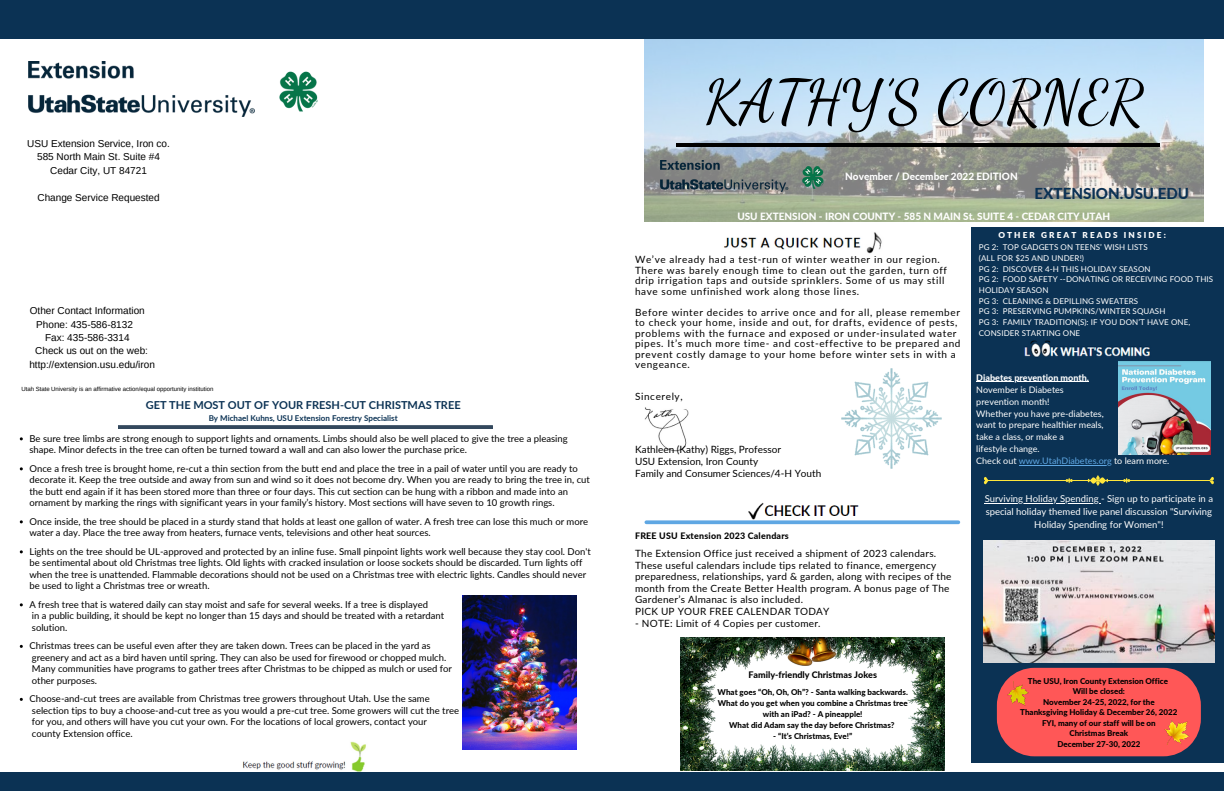
<style>
.page{position:relative;width:1224px;height:792px;background:#fff}
.page>*{position:absolute;margin:0;border:0;box-sizing:border-box;transform-origin:0 0}
.t1{font:60px "Dancing Script";color:#000}
.t2{font:800 15.1px "Lato";color:#0b3254}
.t3{font:700 11px "Lato";color:#0b3254}
.t4{font:10px/10.5px "Lato";letter-spacing:.06em;color:#000}
.t5{font:10px/11.6px "Lato";letter-spacing:.025em;color:#000}
.t6{font:10px/13.5px "Arimo";color:#000;text-align:center}
.t7{font:10px/12px "Lato";color:#000}
.t8{font:800 10px "Lato";color:#fff}
.t9{font:9.5px/11.5px "Lato";color:#000}
.t10{font:9.5px/12.8px "Lato";color:#fff;text-align:center}
.t11{font:9px/12px "Lato";color:#fff}
.t12{font:800 9px "Lato";color:#000}
.t13{font:800 9px "Lato";color:#fff}
.t14{font:800 8.9px "Lato";letter-spacing:.025em;color:#000}
.t15{font:900 8.2px "Lato";letter-spacing:.26em;color:#fff}
.t16{font:800 8px/10.5px "Lato";color:#000;text-align:center}
.t17{font:8px/10.7px "Lato";letter-spacing:.01em;color:#fff}
.t18{font:700 8px "Lato";color:#0b3254}
.t19{font:6px "Arimo";color:#000}
.s1{color:#5fa7e3}
</style>
<div class="page">
<img style="left:644px;top:39px;width:559px;height:183px">
<hr style="left:676px;top:144px;width:484px;height:2px;background:#000">
<img style="left:644px;top:407px;width:45px;height:45px">
<div style="left:972px;top:227px;width:198px;height:536px;background:#0b3254"></div>
<div style="left:1025px;top:227px;width:199px;height:536px;background:#0b3254"></div>
<img style="left:242px;top:741px;width:127px;height:32px">
<img style="left:1024px;top:340px;width:126px;height:18px">
<img style="left:724px;top:232px;width:158px;height:22px">
<img style="left:748px;top:502px;width:111px;height:18px">
<svg style="left:119px;top:425px;width:373px;height:4px"></svg>
<svg style="left:646px;top:520px;width:312px;height:4px"></svg>
<div style="left:0;top:0;width:1224px;height:21px;background:#0b3254"></div>
<div style="left:0;top:773px;width:1223px;height:18px;background:#0b3254"></div>
<div style="left:0;top:17px;width:1224px;height:22px;background:#0b3254"></div>
<img style="left:660px;top:161px;width:164px;height:31px">
<img style="left:28px;top:61px;width:290px;height:55px">
<svg style="left:997px;top:668px;width:204px;height:88px;background:#ed5456"></svg>
<img style="left:1119px;top:361px;width:92px;height:93px">
<img style="left:984px;top:540px;width:231px;height:123px">
<img style="left:681px;top:637px;width:264px;height:133px">
<img style="left:842px;top:368px;width:99px;height:100px">
<img style="left:463px;top:596px;width:114px;height:153px">
<hr style="left:986px;top:480px;width:224px;height:1px;background:#ffe63b">
<svg style="left:1088px;top:475px;width:20px;height:11px"></svg>
<svg style="left:1124px;top:479px;width:6px;height:3px"></svg>
<svg style="left:1066px;top:479px;width:6px;height:3px"></svg>
<svg style="left:1209px;top:477px;width:5px;height:7px"></svg>
<svg style="left:984px;top:477px;width:4px;height:7px"></svg>
<img style="left:1165px;top:720px;width:25px;height:25px">
<img style="left:1007px;top:682px;width:22px;height:23px">
<hr style="left:976px;top:381px;width:113px;height:1px;background:#fff">
<hr style="left:1019px;top:465px;width:93px;height:1px;background:#5fa7e3">
<hr style="left:985px;top:503px;width:116px;height:1px;background:#fff">
<p class="t6" style="left:27px;top:136px;width:144px">USU Extension Service, Iron co.<br>585 North Main St. Suite #4<br>Cedar City, UT 84721</p>
<p class="t6" style="left:37px;top:190px;width:124px">Change Service Requested</p>
<p class="t6" style="left:30px;top:304px;width:117px">Other Contact Information</p>
<p class="t6" style="left:36px;top:317px;width:98px">Phone: 435-586-8132</p>
<p class="t6" style="left:45px;top:331px;width:86px">Fax: 435-586-3314</p>
<p class="t6" style="left:35px;top:344px;width:114px">Check us out on the web:</p>
<p class="t6" style="left:29px;top:358px;width:127px">http://extension.usu.edu/iron</p>
<p class="t19" style="left:21px;top:386px;width:194px">Utah State University is an affirmative action/equal opportunity institution</p>
<p class="t3" style="left:146px;top:399px;width:317px">GET THE MOST OUT OF YOUR FRESH-CUT CHRISTMAS TREE</p>
<p class="t18" style="left:209px;top:414px;width:191px">By Michael Kuhns, USU Extension Forestry Specialist</p>
<p class="t9" style="left:29px;top:432px;width:540px">Be sure tree limbs are strong enough to support lights and ornaments. Limbs should also be well placed to give the tree a pleasing shape. Minor defects in the tree can often be turned toward a wall and can also lower the purchase price.</p>
<p class="t9" style="left:29px;top:462px;width:562px">Once a fresh tree is brought home, re-cut a thin section from the butt end and place the tree in a pail of water until you are ready to decorate it. Keep the tree outside and away from sun and wind so it does not become dry. When you are ready to bring the tree in, cut the butt end again if it has been stored more than three or four days. This cut section can be hung with a ribbon and made into an ornament by marking the rings with significant years in your family’s history. Most sections will have seven to 10 growth rings.</p>
<p class="t9" style="left:29px;top:515px;width:560px">Once inside, the tree should be placed in a sturdy stand that holds at least one gallon of water. A fresh tree can lose this much or more water a day. Place the tree away from heaters, furnace vents, televisions and other heat sources.</p>
<p class="t9" style="left:29px;top:545px;width:563px">Lights on the tree should be UL-approved and protected by an inline fuse. Small pinpoint lights work well because they stay cool. Don't be sentimental about old Christmas tree lights. Old lights with cracked insulation or loose sockets should be discarded. Turn lights off when the tree is unattended. Flammable decorations should not be used on a Christmas tree with electric lights. Candles should never be used to light a Christmas tree or wreath.</p>
<p class="t9" style="left:29px;top:598px;width:416px">A fresh tree that is watered daily can stay moist and safe for several weeks. If a tree is displayed<br>in a public building, it should be kept no longer than 15 days and should be treated with a retardant solution.</p>
<p class="t9" style="left:29px;top:640px;width:424px">Christmas trees can be useful even after they are taken down. Trees can be placed in the yard as greenery and act as a bird haven until spring. They can also be used for firewood or chopped mulch.<br>Many communities have programs to gather trees after Christmas to be chipped as mulch or used for other purposes.</p>
<p class="t9" style="left:29px;top:693px;width:431px">Choose-and-cut trees are available from Christmas tree growers throughout Utah. Use the same selection tips to buy a choose-and-cut tree as you would a pre-cut tree. Some growers will cut the tree for you, and others will have you cut your own. For the locations of local growers, contact your<br>county Extension office.</p>
<h1 class="t1" style="left:704px;top:66px;width:441px">KATHY’S CORNER</h1>
<p class="t8" style="left:845px;top:170px;width:174px">November / December 2022 EDITION</p>
<h2 class="t2" style="left:1035px;top:184px;width:156px">EXTENSION.USU.EDU</h2>
<p class="t8" style="left:737px;top:210px;width:375px">USU EXTENSION - IRON COUNTY - 585 N MAIN St. SUITE 4 - CEDAR CITY UTAH</p>
<p class="t15" style="left:998px;top:229px;width:169px">OTHER GREAT READS INSIDE:</p>
<p class="t4" style="left:635px;top:254px;width:313px">We’ve already had a test-run of winter weather in our region.<br>There was barely enough time to clean out the garden, turn off drip irrigation taps and outside sprinklers. Some of us may still have some unfinished work along those lines.</p>
<p class="t4" style="left:635px;top:307px;width:327px">Before winter decides to arrive once and for all, please remember to check your home, inside and out, for drafts, evidence of pests, problems with the furnace and exposed or under-insulated water pipes. It’s much more time- and cost-effective to be prepared and prevent costly damage to your home before winter sets in with a vengeance.</p>
<p class="t4" style="left:635px;top:391px;width:49px">Sincerely,</p>
<p class="t7" style="left:635px;top:443px;width:188px">Kathleen (Kathy) Riggs, Professor<br>USU Extension, Iron County<br>Family and Consumer Sciences/4-H Youth</p>
<p class="t14" style="left:635px;top:530px;width:155px">FREE USU Extension 2023 Calendars</p>
<p class="t5" style="left:635px;top:547px;width:318px">The Extension Office just received a shipment of 2023 calendars.<br>These useful calendars include tips related to finance, emergency preparedness, relationships, yard &amp; garden, along with recipes of the month from the Create Better Health program. A bonus page of The Gardener’s Almanac is also included.<br>PICK UP YOUR FREE CALENDAR TODAY</p>
<p class="t5" style="left:635px;top:617px;width:187px">- NOTE: Limit of 4 Copies per customer.</p>
<p class="t17" style="left:979px;top:242px;width:236px">PG 2: TOP GADGETS ON TEENS’ WISH LISTS<br>(ALL FOR $25 AND UNDER!)<br>PG 2: DISCOVER 4-H THIS HOLIDAY SEASON<br>PG 2: FOOD SAFETY --DONATING OR RECEIVING FOOD THIS HOLIDAY SEASON<br>PG 3: CLEANING &amp; DEPILLING SWEATERS<br>PG 3: PRESERVING PUMPKINS/WINTER SQUASH<br>PG 3: FAMILY TRADITION(S): IF YOU DON’T HAVE ONE, CONSIDER STARTING ONE</p>
<p class="t13" style="left:976px;top:372px;width:114px">Diabetes prevention month.</p>
<p class="t11" style="left:976px;top:383px;width:194px">November is Diabetes<br>prevention month!<br>Whether you have pre-diabetes,<br>want to prepare healthier meals,<br>take a class, or make a<br>lifestyle change.<br>Check out <span class="s1">www.UtahDiabetes.org</span> to learn more.</p>
<p class="t10" style="left:985px;top:492px;width:230px">Surviving Holiday Spending - Sign up to participate in a special holiday themed live panel discussion "Surviving<br>Holiday Spending for Women"!</p>
<p class="t12" style="left:748px;top:669px;width:130px">Family-friendly Christmas Jokes</p>
<p class="t16" style="left:718px;top:686px;width:192px;line-height:11px">What goes “Oh, Oh, Oh”? - Santa walking backwards.<br>What do you get when you combine a Christmas tree with an iPad? - A pineapple!<br>What did Adam say the day before Christmas?</p>
<p class="t16" style="left:773px;top:730px;width:80px">- “It’s Christmas, Eve!”</p>
<p class="t16" style="left:1020px;top:675px;width:159px">The USU, Iron County Extension Office<br>Will be closed:<br>November 24-25, 2022, for the<br>Thanksgiving Holiday &amp; December 26, 2022<br>FYI, many of our staff will be on<br>Christmas Break<br>December 27-30, 2022</p>
</div>
